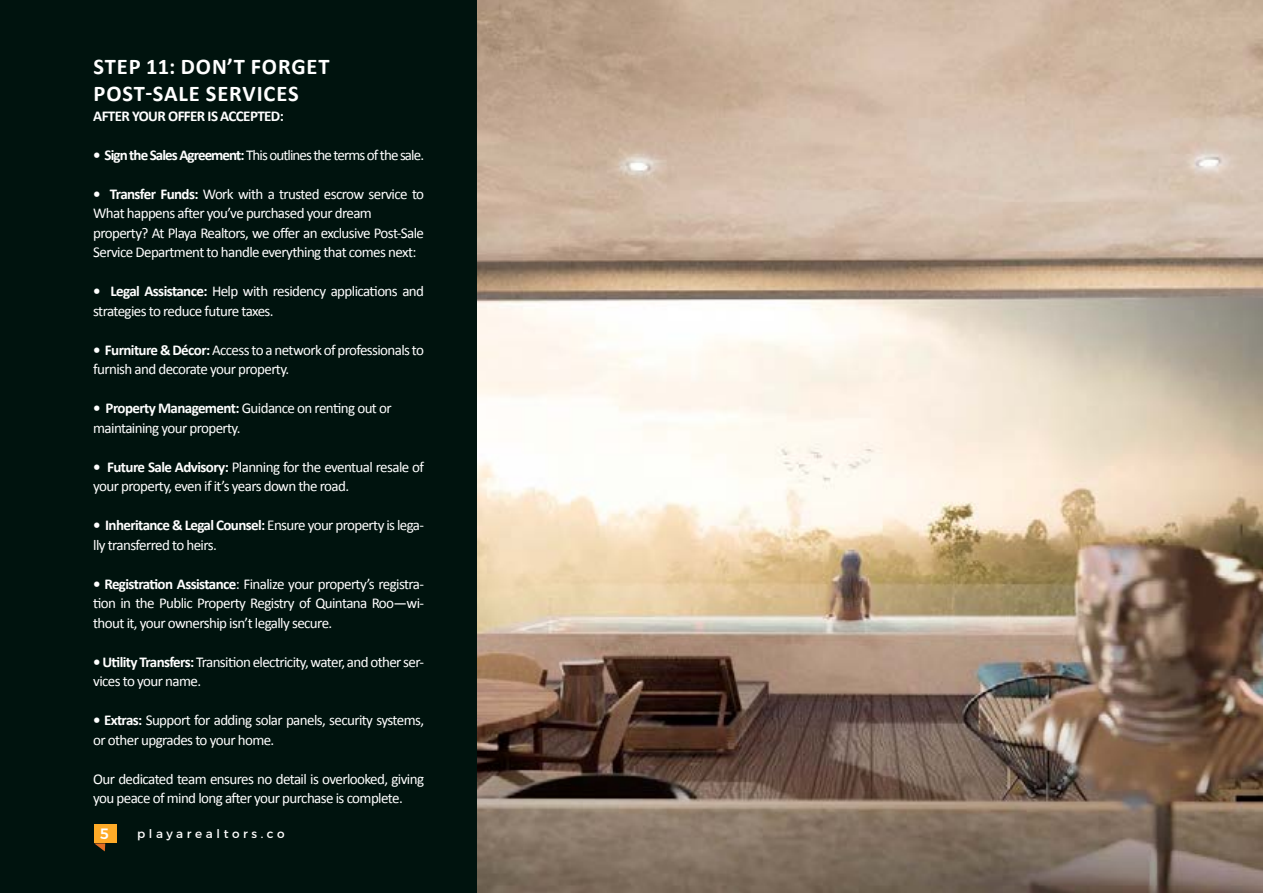
<style>
.page{position:relative;width:1263px;height:893px;background:#fff}
.page>*{position:absolute;margin:0;border:0;box-sizing:border-box;transform-origin:0 0}
.t1{font:700 22.5px/27px "Calibri";letter-spacing:.04em;color:#fff}
.t2{font:15px/19.5px "Calibri";letter-spacing:-.04em;color:#fff}
.t3{font:15px "Calibri";letter-spacing:-.06em;color:#fff}
.t4{font:700 15px "Calibri";letter-spacing:-.04em;color:#fff}
.t5{font:500 15px "Montserrat";color:#fff}
.t6{font:12px "Montserrat";letter-spacing:.3em;color:#fff}
.s1{font-weight:700}
</style>
<div class="page">
<img style="left:476px;top:0;width:787px;height:893px">
<div style="left:0;top:0;width:476px;height:893px;background:#00130e"></div>
<div style="left:94px;top:824px;width:23px;height:19px;background:#ffab28"></div>
<svg style="left:94px;top:843px;width:11px;height:8px"></svg>
<h1 class="t1" style="left:94px;top:53px;width:237px">STEP 11: DON’T FORGET<br>POST-SALE SERVICES</h1>
<p class="t4" style="left:93px;top:106px;width:192px">AFTER YOUR OFFER IS ACCEPTED:</p>
<p class="t3" style="left:93px;top:145px;width:332px"><span class="s1">• Sign the Sales Agreement:</span> This outlines the terms of the sale.</p>
<p class="t2" style="left:93px;top:184px;width:332px"><span class="s1">• Transfer Funds:</span> Work with a trusted escrow service to What happens after you’ve purchased your dream property? At Playa Realtors, we offer an exclusive Post-Sale Service Department to handle everything that comes next:</p>
<p class="t2" style="left:93px;top:282px;width:332px"><span class="s1">• Legal Assistance:</span> Help with residency applications and strategies to reduce future taxes.</p>
<p class="t2" style="left:93px;top:340px;width:332px"><span class="s1">• Furniture &amp; Décor:</span> Access to a network of professionals to furnish and decorate your property.</p>
<p class="t2" style="left:93px;top:399px;width:300px"><span class="s1">• Property Management:</span> Guidance on renting out or maintaining your property.</p>
<p class="t2" style="left:93px;top:457px;width:332px"><span class="s1">• Future Sale Advisory:</span> Planning for the eventual resale of your property, even if it’s years down the road.</p>
<p class="t2" style="left:93px;top:516px;width:332px"><span class="s1">• Inheritance &amp; Legal Counsel:</span> Ensure your property is lega&shy;lly transferred to heirs.</p>
<p class="t2" style="left:93px;top:574px;width:332px;text-align:justify"><span class="s1">• Registration Assistance</span>: Finalize your property’s registra&shy;tion in the Public Property Registry of Quintana Roo—wi&shy;thout it, your ownership isn’t legally secure.</p>
<p class="t2" style="left:93px;top:652px;width:332px"><span class="s1">• Utility Transfers:</span> Transition electricity, water, and other ser&shy;vices to your name.</p>
<p class="t2" style="left:93px;top:711px;width:332px"><span class="s1">• Extras:</span> Support for adding solar panels, security systems, or other upgrades to your home.</p>
<p class="t2" style="left:93px;top:769px;width:332px">Our dedicated team ensures no detail is overlooked, giving you peace of mind long after your purchase is complete.</p>
<p class="t5" style="left:100px;top:822px;width:10px">5</p>
<p class="t6" style="left:137px;top:824px;width:149px">playarealtors.co</p>
</div>
